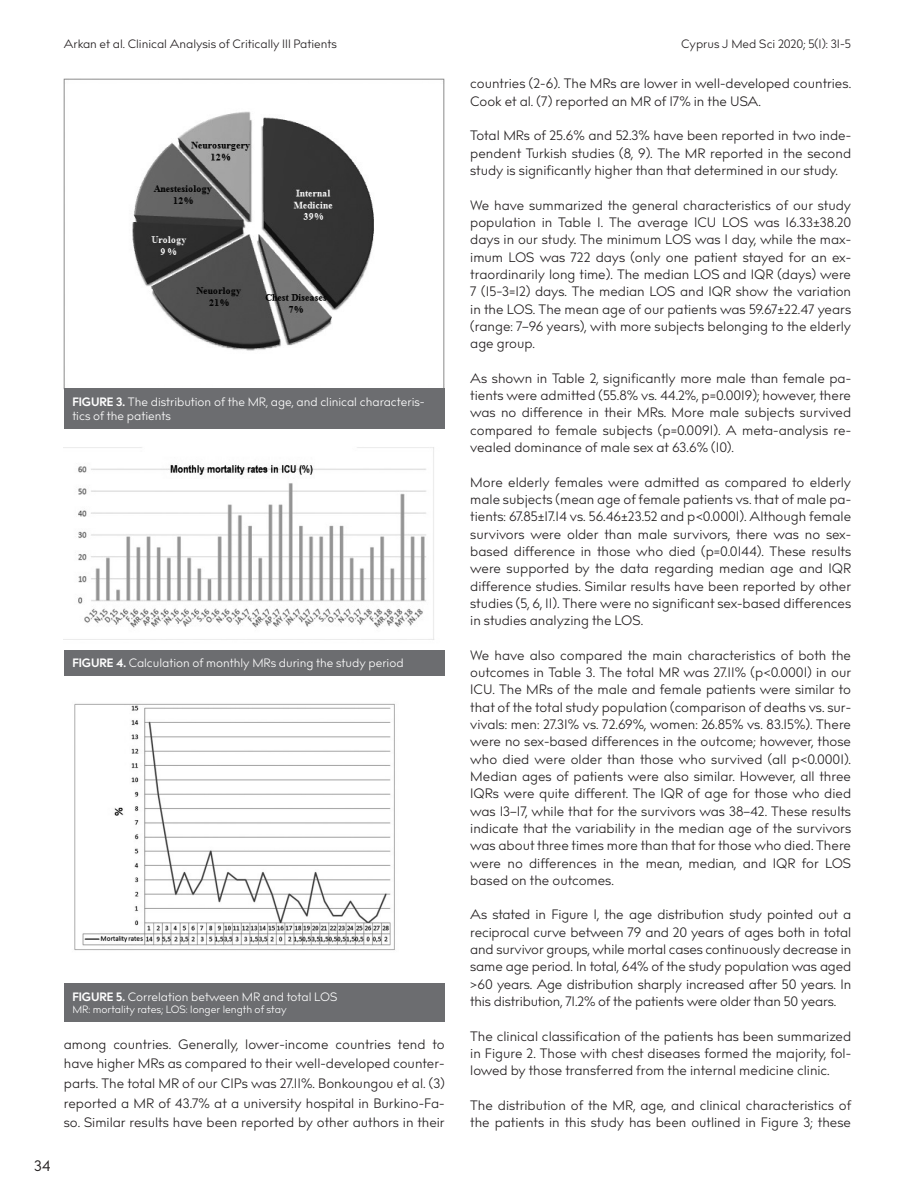
<style>
.page{position:relative;width:915px;height:1191px;background:#fff}
.page>*{position:absolute;margin:0;border:0;box-sizing:border-box;transform-origin:0 0}
.t1{font:15px "billcorporatenarrow";color:#231f20}
.t2{font:13.5px/17.2px "billcorporatenarrow";color:#231f20;text-align:justify}
.t3{font:12px/14.4px "billcorporatenarrow";color:#fff}
.t4{font:12px "billcorporatenarrow";color:#231f20}
.t5{font:10.5px "billcorporatenarrow";color:#fff}
.s1{font-weight:700}
</style>
<div class="page">
<img style="left:74px;top:703px;width:321px;height:248px">
<div style="left:64px;top:983px;width:380px;height:38px;background:#6c6d70"></div>
<img style="left:64px;top:447px;width:370px;height:193px">
<div style="left:64px;top:650px;width:380px;height:26px;background:#6c6d70"></div>
<img style="left:64px;top:79px;width:380px;height:309px">
<div style="left:64px;top:388px;width:380px;height:41px;background:#6c6d70"></div>
<p class="t1" style="left:34px;top:1154px;width:18px">34</p>
<p class="t4" style="left:64px;top:36px;width:275px">Arkan et al. Clinical Analysis of Critically Ill Patients</p>
<p class="t4" style="left:681px;top:36px;width:171px">Cyprus J Med Sci 2020; 5(1): 31-5</p>
<p class="t3" style="left:72px;top:395px;width:354px"><span class="s1">FIGURE 3.</span> The distribution of the MR, age, and clinical characteris&shy;tics of the patients</p>
<p class="t3" style="left:72px;top:656px;width:332px"><span class="s1">FIGURE 4.</span> Calculation of monthly MRs during the study period</p>
<p class="t3" style="left:72px;top:989px;width:266px"><span class="s1">FIGURE 5.</span> Correlation between MR and total LOS</p>
<p class="t5" style="left:72px;top:1002px;width:216px">MR: mortality rates; LOS: longer length of stay</p>
<p class="t2" style="left:64px;top:1034px;width:382px;line-height:19.6px">among countries. Generally, lower-income countries tend to have higher MRs as compared to their well-developed counter&shy;parts. The total MR of our CIPs was 27.11%. Bonkoungou et al. (3) reported a MR of 43.7% at a university hospital in Burkino-Fa&shy;so. Similar results have been reported by other authors in their</p>
<p class="t2" style="left:470px;top:76px;width:382px">countries (2-6). The MRs are lower in well-developed countries.<br>Cook et al. (7) reported an MR of 17% in the USA.</p>
<p class="t2" style="left:470px;top:128px;width:382px">Total MRs of 25.6% and 52.3% have been reported in two inde&shy;pendent Turkish studies (8, 9). The MR reported in the second study is significantly higher than that determined in our study.</p>
<p class="t2" style="left:470px;top:197px;width:382px">We have summarized the general characteristics of our study population in Table 1. The average ICU LOS was 16.33±38.20 days in our study. The minimum LOS was 1 day, while the max&shy;imum LOS was 722 days (only one patient stayed for an ex&shy;traordinarily long time). The median LOS and IQR (days) were 7 (15−3=12) days. The median LOS and IQR show the variation in the LOS. The mean age of our patients was 59.67±22.47 years (range: 7–96 years), with more subjects belonging to the elderly age group.</p>
<p class="t2" style="left:470px;top:370px;width:382px">As shown in Table 2, significantly more male than female pa&shy;tients were admitted (55.8% vs. 44.2%, p=0.0019); however, there was no difference in their MRs. More male subjects survived compared to female subjects (p=0.0091). A meta-analysis re&shy;vealed dominance of male sex at 63.6% (10).</p>
<p class="t2" style="left:470px;top:474px;width:382px">More elderly females were admitted as compared to elderly male subjects (mean age of female patients vs. that of male pa&shy;tients: 67.85±17.14 vs. 56.46±23.52 and p&lt;0.0001). Although female survivors were older than male survivors, there was no sex&shy;based difference in those who died (p=0.0144). These results were supported by the data regarding median age and IQR difference studies. Similar results have been reported by other studies (5, 6, 11). There were no significant sex-based differences in studies analyzing the LOS.</p>
<p class="t2" style="left:470px;top:647px;width:382px">We have also compared the main characteristics of both the outcomes in Table 3. The total MR was 27.11% (p&lt;0.0001) in our ICU. The MRs of the male and female patients were similar to that of the total study population (comparison of deaths vs. sur&shy;vivals: men: 27.31% vs. 72.69%, women: 26.85% vs. 83.15%). There were no sex-based differences in the outcome; however, those who died were older than those who survived (all p&lt;0.0001).<br>Median ages of patients were also similar. However, all three IQRs were quite different. The IQR of age for those who died was 13–17, while that for the survivors was 38–42. These results indicate that the variability in the median age of the survivors was about three times more than that for those who died. There were no differences in the mean, median, and IQR for LOS based on the outcomes.</p>
<p class="t2" style="left:470px;top:906px;width:382px">As stated in Figure 1, the age distribution study pointed out a reciprocal curve between 79 and 20 years of ages both in total and survivor groups, while mortal cases continuously decrease in same age period. In total, 64% of the study population was aged &gt;60 years. Age distribution sharply increased after 50 years. In this distribution, 71.2% of the patients were older than 50 years.</p>
<p class="t2" style="left:470px;top:1027px;width:382px">The clinical classification of the patients has been summarized in Figure 2. Those with chest diseases formed the majority, fol&shy;lowed by those transferred from the internal medicine clinic.</p>
<p class="t2" style="left:470px;top:1097px;width:382px">The distribution of the MR, age, and clinical characteristics of the patients in this study has been outlined in Figure 3; these</p>
</div>
